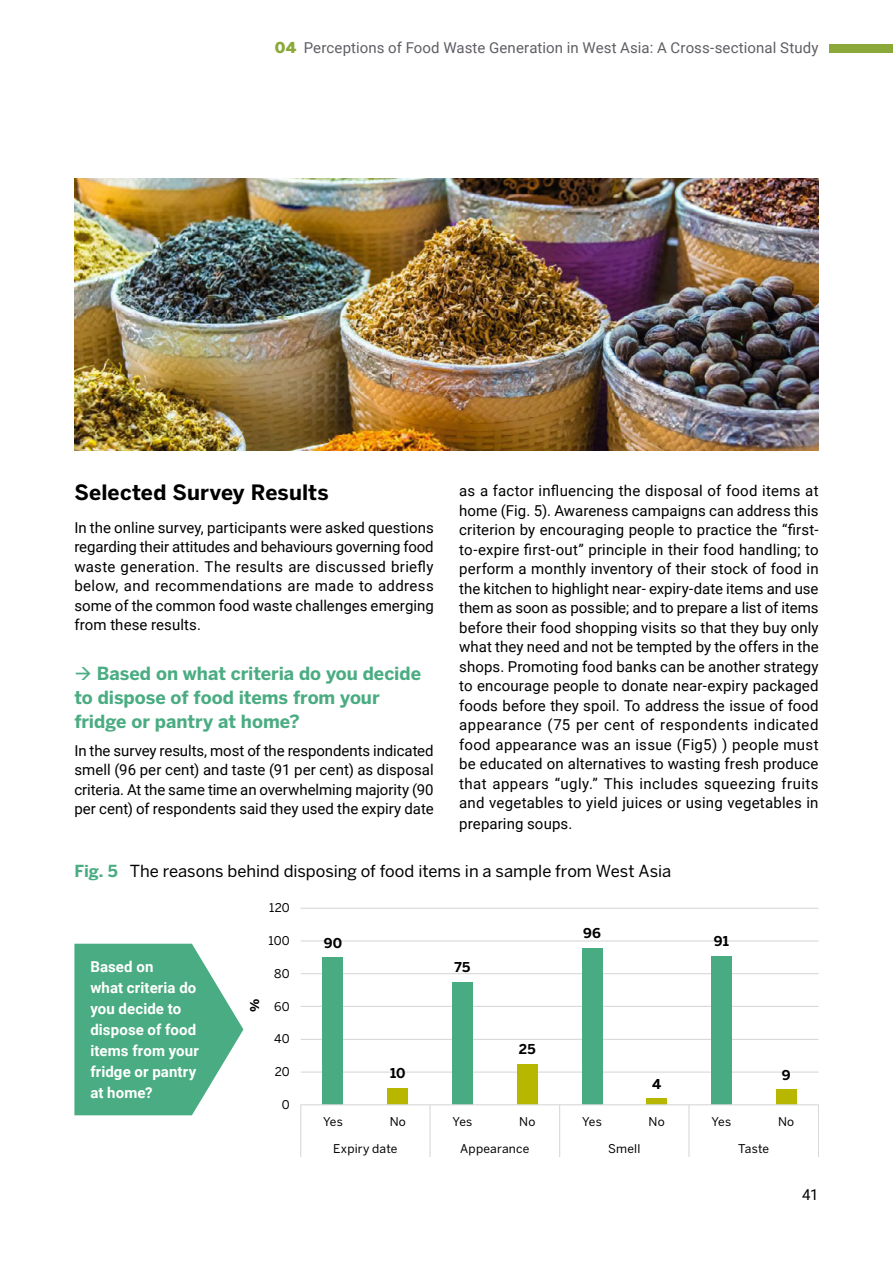
<style>
.page{position:relative;width:893px;height:1263px;background:#fff}
.page>*{position:absolute;margin:0;border:0;box-sizing:border-box;transform-origin:0 0}
.t1{font:700 21px "Benton Sans";letter-spacing:.005em;color:#000}
.t2{font:700 18px/24px "Benton Sans";color:#4aac82}
.t3{font:16.5px "Benton Sans";color:#000}
.t4{font:15px/19.5px "Roboto";letter-spacing:.005em;color:#000;text-align:justify}
.t5{font:700 15px/21px "Roboto";letter-spacing:.01em;color:#fff}
.t6{font:15px "Roboto";letter-spacing:.005em;color:#615d64}
.t7{font:700 13.5px "Benton Sans";letter-spacing:.015em;color:#000}
.t8{font:12px "Benton Sans";letter-spacing:.015em;color:#000}
.t9{font:700 12px "Benton Sans";color:#000}
.s1{font-family:"Benton Sans";font-weight:900;color:#8aa939}
.s2{font-weight:700;color:#4aac82}
</style>
<div class="page">
<div style="left:829px;top:45px;width:64px;height:8px;background:#8aa939"></div>
<svg style="left:74px;top:944px;width:169px;height:171px;background:#65b895"></svg>
<hr style="left:301px;top:1071px;width:518px;height:2px;background:#d9d9d9">
<hr style="left:301px;top:1039px;width:518px;height:1px;background:#d9d9d9">
<hr style="left:301px;top:1006px;width:518px;height:1px;background:#d9d9d9">
<hr style="left:301px;top:973px;width:518px;height:1px;background:#d9d9d9">
<hr style="left:301px;top:940px;width:518px;height:1px;background:#d9d9d9">
<hr style="left:301px;top:908px;width:518px;height:1px;background:#d9d9d9">
<div style="left:388px;top:1088px;width:20px;height:17px;background:#b7b700"></div>
<div style="left:517px;top:1064px;width:20px;height:41px;background:#b7b700"></div>
<div style="left:647px;top:1099px;width:20px;height:6px;background:#b7b700"></div>
<div style="left:776px;top:1090px;width:20px;height:15px;background:#b7b700"></div>
<div style="left:711px;top:956px;width:21px;height:149px;background:#49ab81"></div>
<div style="left:582px;top:948px;width:20px;height:157px;background:#49ab81"></div>
<div style="left:452px;top:983px;width:21px;height:122px;background:#49ab81"></div>
<div style="left:323px;top:958px;width:20px;height:147px;background:#49ab81"></div>
<hr style="left:301px;top:1104px;width:518px;height:1px;background:#d9d9d9">
<hr style="left:818px;top:1105px;width:1px;height:52px;background:#d9d9d9">
<hr style="left:688px;top:1105px;width:1px;height:52px;background:#d9d9d9">
<hr style="left:559px;top:1105px;width:1px;height:52px;background:#d9d9d9">
<hr style="left:429px;top:1105px;width:2px;height:52px;background:#d9d9d9">
<hr style="left:300px;top:1105px;width:1px;height:52px;background:#d9d9d9">
<img style="left:74px;top:179px;width:745px;height:272px">
<p class="t6" style="left:275px;top:37px;width:545px"><span class="s1">04</span> Perceptions of Food Waste Generation in West Asia: A Cross-sectional Study</p>
<p class="t4" style="left:459px;top:480px;width:361px">as a factor influencing the disposal of food items at home (Fig. 5). Awareness campaigns can address this criterion by encouraging people to practice the “first&shy;to-expire first-out” principle in their food handling; to perform a monthly inventory of their stock of food in the kitchen to highlight near- expiry-date items and use them as soon as possible; and to prepare a list of items before their food shopping visits so that they buy only what they need and not be tempted by the offers in the shops. Promoting food banks can be another strategy to encourage people to donate near-expiry packaged foods before they spoil. To address the issue of food appearance (75 per cent of respondents indicated food appearance was an issue (Fig5) ) people must be educated on alternatives to wasting fresh produce that appears “ugly.” This includes squeezing fruits and vegetables to yield juices or using vegetables in</p>
<p class="t4" style="left:459px;top:813px;width:115px">preparing soups.</p>
<p class="t3" style="left:74px;top:861px;width:598px"><span class="s2">Fig. 5</span> The reasons behind disposing of food items in a sample from West Asia</p>
<h1 class="t1" style="left:74px;top:480px;width:256px">Selected Survey Results</h1>
<p class="t4" style="left:74px;top:517px;width:361px">In the online survey, participants were asked questions regarding their attitudes and behaviours governing food waste generation. The results are discussed briefly below, and recommendations are made to address some of the common food waste challenges emerging from these results.</p>
<p class="t2" style="left:74px;top:661px;width:348px">→ Based on what criteria do you decide to dispose of food items from your fridge or pantry at home?</p>
<p class="t4" style="left:74px;top:740px;width:361px">In the survey results, most of the respondents indicated smell (96 per cent) and taste (91 per cent) as disposal criteria. At the same time an overwhelming majority (90 per cent) of respondents said they used the expiry date</p>
<p class="t5" style="left:90px;top:956px;width:110px">Based on<br>what criteria do you decide to dispose of food items from your fridge or pantry at home?</p>
<p class="t9" style="left:248px;top:1012px;width:15px;rotate:-90deg">%</p>
<p class="t8" style="left:269px;top:901px;width:22px">120</p>
<p class="t8" style="left:268px;top:934px;width:23px">100</p>
<p class="t8" style="left:274px;top:966px;width:17px">80</p>
<p class="t8" style="left:274px;top:999px;width:17px">60</p>
<p class="t8" style="left:274px;top:1032px;width:17px">40</p>
<p class="t8" style="left:275px;top:1064px;width:17px">20</p>
<p class="t8" style="left:282px;top:1097px;width:9px">0</p>
<p class="t7" style="left:324px;top:934px;width:20px">90</p>
<p class="t7" style="left:455px;top:959px;width:17px">75</p>
<p class="t7" style="left:583px;top:925px;width:19px">96</p>
<p class="t7" style="left:714px;top:933px;width:17px">91</p>
<p class="t7" style="left:390px;top:1065px;width:17px">10</p>
<p class="t7" style="left:519px;top:1041px;width:18px">25</p>
<p class="t7" style="left:652px;top:1076px;width:11px">4</p>
<p class="t7" style="left:782px;top:1066px;width:10px">9</p>
<p class="t8" style="left:323px;top:1115px;width:21px">Yes</p>
<p class="t8" style="left:390px;top:1115px;width:18px">No</p>
<p class="t8" style="left:452px;top:1115px;width:21px">Yes</p>
<p class="t8" style="left:519px;top:1115px;width:18px">No</p>
<p class="t8" style="left:582px;top:1115px;width:21px">Yes</p>
<p class="t8" style="left:649px;top:1115px;width:18px">No</p>
<p class="t8" style="left:711px;top:1115px;width:21px">Yes</p>
<p class="t8" style="left:778px;top:1115px;width:18px">No</p>
<p class="t8" style="left:333px;top:1141px;width:66px">Expiry date</p>
<p class="t8" style="left:460px;top:1141px;width:71px">Appearance</p>
<p class="t8" style="left:738px;top:1141px;width:32px">Taste</p>
<p class="t8" style="left:608px;top:1141px;width:34px">Smell</p>
<p class="t4" style="left:802px;top:1184px;width:18px">41</p>
</div>
